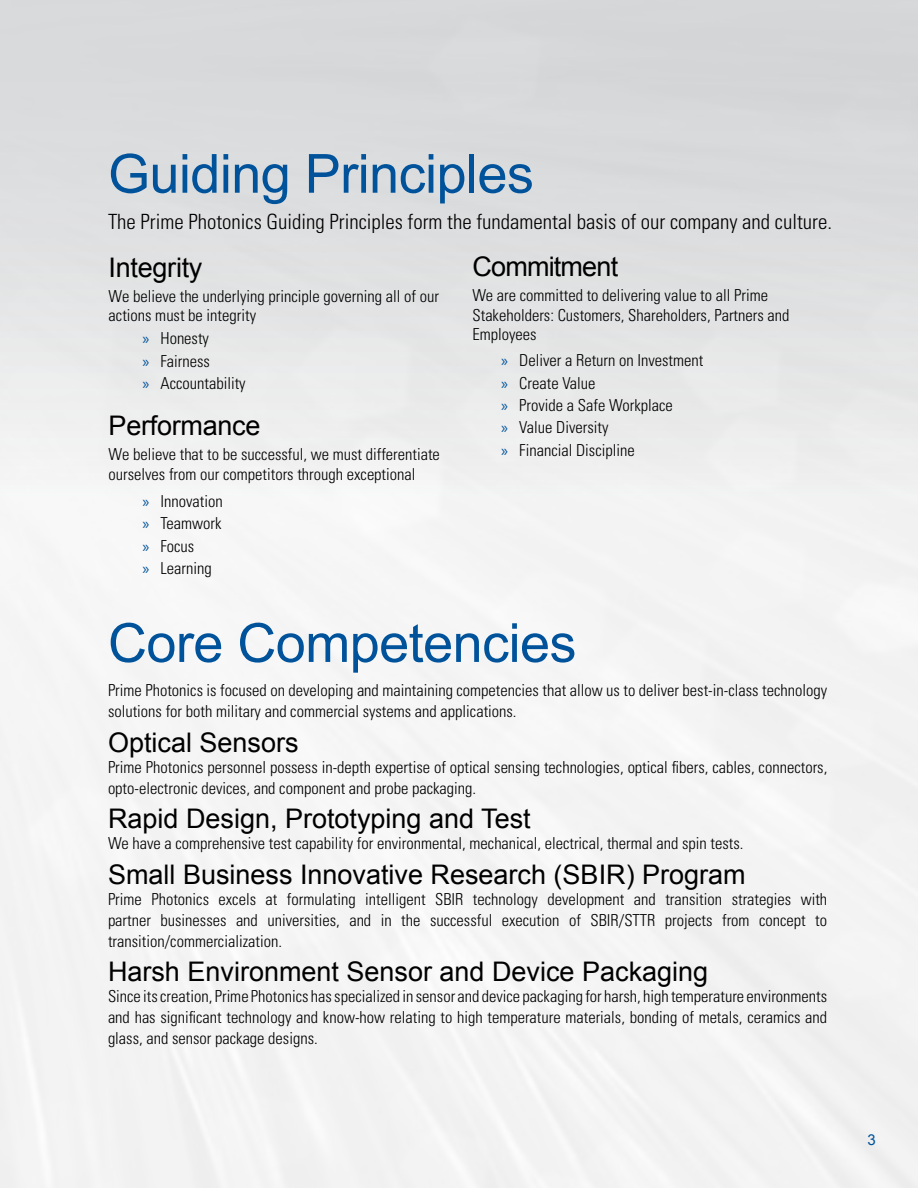
<style>
.page{position:relative;width:918px;height:1188px;background:#fff}
.page>*{position:absolute;margin:0;border:0;box-sizing:border-box;transform-origin:0 0}
.t1{font:54px "Arial";letter-spacing:-.01em;color:#00539b}
.t2{font:27px "Arial";color:#000}
.t3{font:27px "Arial";letter-spacing:-.03em;color:#000}
.t4{font:300 condensed 21px "Univers LT Std";color:#000}
.t5{font:300 condensed 16.5px/22.4px "Univers LT Std";color:#000}
.t6{font:15px "Arial";color:#00539b}
.s1{font-family:"Myriad Pro";font-weight:400;font-stretch:normal;color:#00539b}
</style>
<div class="page">
<svg style="left:0;top:0;width:1px;height:1188px"></svg>
<h1 class="t1" style="left:108px;top:138px;width:427px">Guiding Principles</h1>
<p class="t4" style="left:108px;top:209px;width:726px">The Prime Photonics Guiding Principles form the fundamental basis of our company and culture.</p>
<h2 class="t2" style="left:109px;top:250px;width:95px">Integrity</h2>
<p class="t5" style="left:109px;top:286px;width:332px;line-height:19.5px">We believe the underlying principle governing all of our actions must be integrity</p>
<h2 class="t3" style="left:472px;top:249px;width:147px">Commitment</h2>
<p class="t5" style="left:472px;top:286px;width:319px;line-height:19.5px">We are committed to delivering value to all Prime<br>Stakeholders: Customers, Shareholders, Partners and<br>Employees</p>
<p class="t5" style="left:142px;top:328px;width:105px"><span class="s1">»</span> Honesty<br><span class="s1">»</span> Fairness<br><span class="s1">»</span> Accountability</p>
<p class="t5" style="left:501px;top:349px;width:204px"><span class="s1">»</span> Deliver a Return on Investment <span class="s1">»</span> Create Value<br><span class="s1">»</span> Provide a Safe Workplace<br><span class="s1">»</span> Value Diversity<br><span class="s1">»</span> Financial Discipline</p>
<h2 class="t2" style="left:109px;top:408px;width:153px">Performance</h2>
<p class="t5" style="left:109px;top:445px;width:333px;line-height:19.5px">We believe that to be successful, we must differentiate ourselves from our competitors through exceptional</p>
<p class="t5" style="left:142px;top:490px;width:82px"><span class="s1">»</span> Innovation <span class="s1">»</span> Teamwork <span class="s1">»</span> Focus<br><span class="s1">»</span> Learning</p>
<h1 class="t1" style="left:108px;top:608px;width:470px">Core Competencies</h1>
<p class="t5" style="left:108px;top:680px;width:721px;line-height:21px">Prime Photonics is focused on developing and maintaining competencies that allow us to deliver best-in-class technology solutions for both military and commercial systems and applications.</p>
<h2 class="t2" style="left:108px;top:725px;width:192px">Optical Sensors</h2>
<p class="t5" style="left:108px;top:757px;width:721px;line-height:21px">Prime Photonics personnel possess in-depth expertise of optical sensing technologies, optical fibers, cables, connectors, opto-electronic devices, and component and probe packaging.</p>
<h2 class="t2" style="left:108px;top:801px;width:424px">Rapid Design, Prototyping and Test</h2>
<p class="t5" style="left:108px;top:832px;width:637px">We have a comprehensive test capability for environmental, mechanical, electrical, thermal and spin tests.</p>
<h2 class="t2" style="left:108px;top:857px;width:639px">Small Business Innovative Research (SBIR) Program</h2>
<p class="t5" style="left:108px;top:889px;width:721px;line-height:21px;text-align:justify">Prime Photonics excels at formulating intelligent SBIR technology development and transition strategies with partner businesses and universities, and in the successful execution of SBIR/STTR projects from concept to transition/commercialization.</p>
<h2 class="t2" style="left:108px;top:954px;width:602px">Harsh Environment Sensor and Device Packaging</h2>
<p class="t5" style="left:108px;top:986px;width:721px;line-height:21px;text-align:justify">Since its creation, Prime Photonics has specialized in sensor and device packaging for harsh, high temperature environments and has significant technology and know-how relating to high temperature materials, bonding of metals, ceramics and glass, and sensor package designs.</p>
<p class="t6" style="left:868px;top:1130px;width:10px">3</p>
</div>
